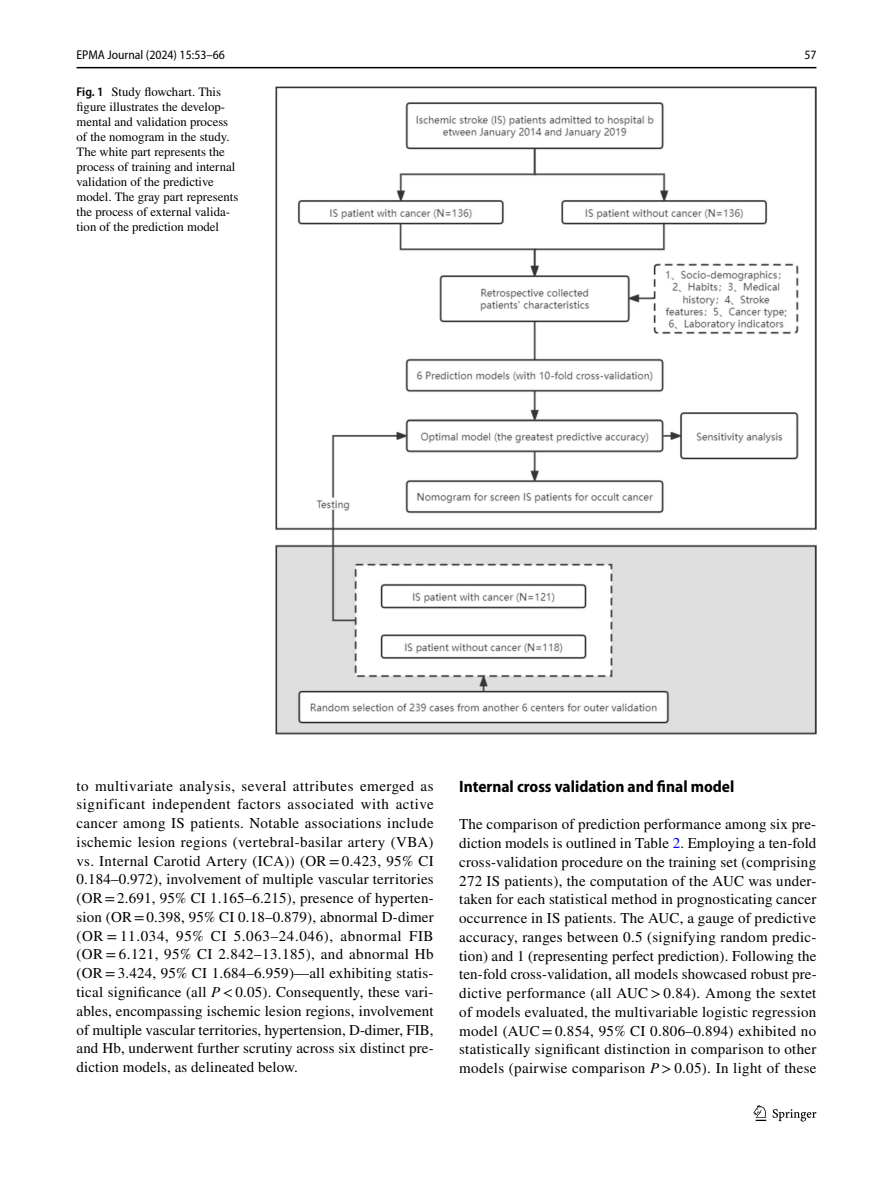
<style>
.page{position:relative;width:893px;height:1187px;background:#fff}
.page>*{position:absolute;margin:0;border:0;box-sizing:border-box;transform-origin:0 0}
.t1{font:700 semi-condensed 16.5px "Myriad Pro";color:#000}
.t2{font:15px/18.8px "STIX";letter-spacing:.01em;color:#000;text-align:justify}
.t3{font:12.75px/15px "STIX";color:#000}
.t4{font:semi-condensed 12.75px "Myriad Pro";color:#000}
.s1{font-family:"Myriad Pro";font-weight:600;font-stretch:semi-condensed}
.s2{font-style:italic}
.s3{color:#00f}
</style>
<div class="page">
<hr style="left:77px;top:67px;width:739px;height:1px;background:#000">
<svg style="left:753px;top:1105px;width:13px;height:15px"></svg>
<svg style="left:773px;top:1109px;width:43px;height:12px"></svg>
<img style="left:275px;top:87px;width:541px;height:647px">
<p class="t4" style="left:77px;top:48px;width:150px">EPMA Journal (2024) 15:53–66</p>
<p class="t4" style="left:804px;top:48px;width:14px">57</p>
<p class="t3" style="left:77px;top:85px;width:163px"><span class="s1">Fig. 1</span> Study flowchart. This figure illustrates the develop&shy;mental and validation process of the nomogram in the study.<br>The white part represents the process of training and internal validation of the predictive model. The gray part represents the process of external valida&shy;tion of the prediction model</p>
<p class="t2" style="left:77px;top:777px;width:359px">to multivariate analysis, several attributes emerged as significant independent factors associated with active cancer among IS patients. Notable associations include ischemic lesion regions (vertebral-basilar artery (VBA) vs. Internal Carotid Artery (ICA)) (OR=0.423, 95% CI 0.184–0.972), involvement of multiple vascular territories (OR=2.691, 95% CI 1.165–6.215), presence of hyperten&shy;sion (OR=0.398, 95% CI 0.18–0.879), abnormal D-dimer (OR = 11.034, 95% CI 5.063–24.046), abnormal FIB (OR = 6.121, 95% CI 2.842–13.185), and abnormal Hb (OR=3.424, 95% CI 1.684–6.959)—all exhibiting statis&shy;tical significance (all <span class="s2">P</span>&lt;0.05). Consequently, these vari&shy;ables, encompassing ischemic lesion regions, involvement of multiple vascular territories, hypertension, D-dimer, FIB, and Hb, underwent further scrutiny across six distinct pre&shy;diction models, as delineated below.</p>
<p class="t1" style="left:459px;top:777px;width:277px">Internal cross validation and final model</p>
<p class="t2" style="left:459px;top:815px;width:359px">The comparison of prediction performance among six pre&shy;diction models is outlined in Table <span class="s3">2</span>. Employing a ten-fold cross-validation procedure on the training set (comprising 272 IS patients), the computation of the AUC was under&shy;taken for each statistical method in prognosticating cancer occurrence in IS patients. The AUC, a gauge of predictive accuracy, ranges between 0.5 (signifying random predic&shy;tion) and 1 (representing perfect prediction). Following the ten-fold cross-validation, all models showcased robust pre&shy;dictive performance (all AUC&gt;0.84). Among the sextet of models evaluated, the multivariable logistic regression model (AUC=0.854, 95% CI 0.806–0.894) exhibited no statistically significant distinction in comparison to other models (pairwise comparison <span class="s2">P</span>&gt;0.05). In light of these</p>
</div>
